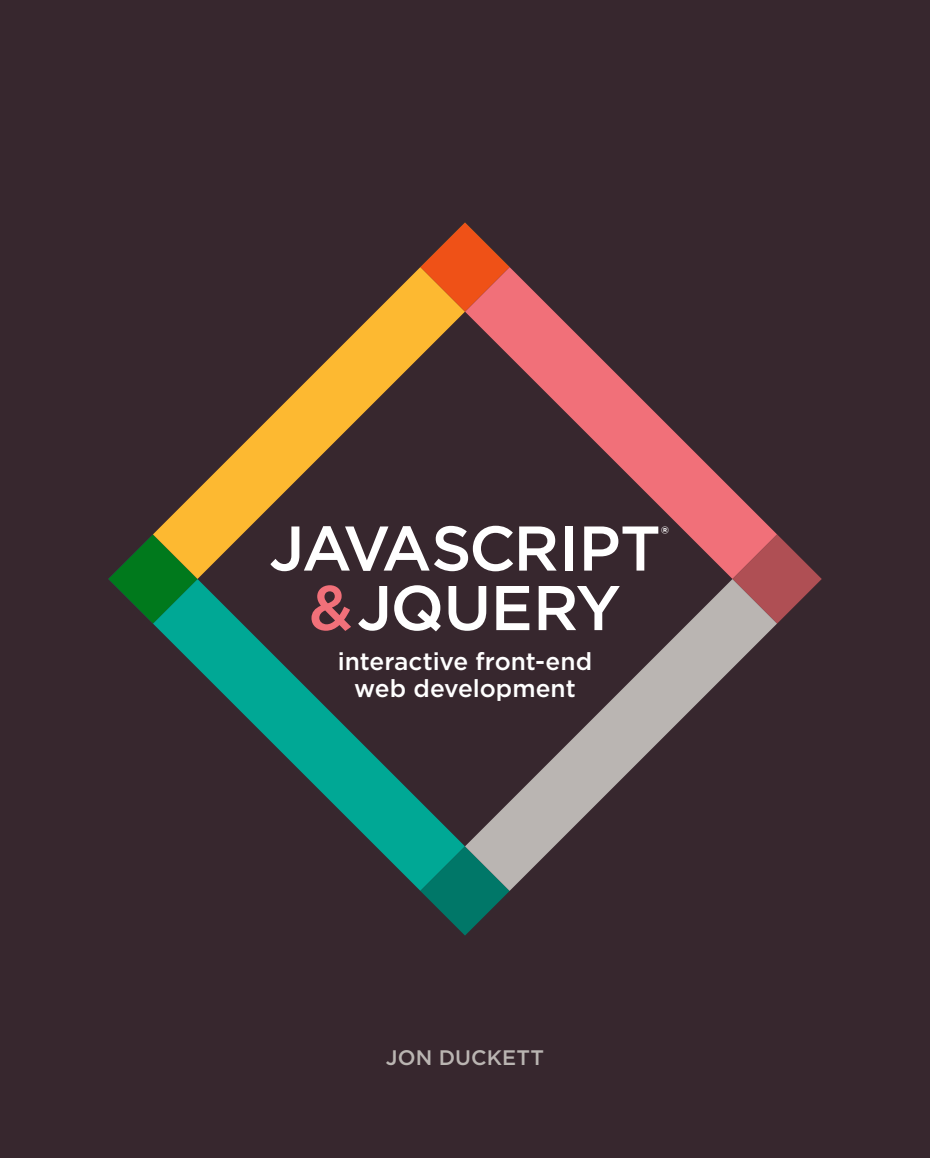
<style>
.page{position:relative;width:930px;height:1158px;background:#fff}
.page>*{position:absolute;margin:0;border:0;box-sizing:border-box;transform-origin:0 0}
.t1{font:500 63px "Gotham";letter-spacing:-.02em;color:#fff}
.Cover_Details{font:500 24.5px "Gotham";color:#fff}
.t2{font:500 21px "Gotham";letter-spacing:.005em;color:#bab5b2}
.t3{font:500 20.47px "Gotham";color:#fff}
.s1{color:#f17079}
</style>
<div class="page">
<div style="left:0;top:0;width:929px;height:1158px;background:#37272e"></div>
<svg style="left:153px;top:579px;width:312px;height:312px"></svg>
<svg style="left:153px;top:267px;width:312px;height:312px"></svg>
<svg style="left:108px;top:534px;width:89px;height:89px"></svg>
<svg style="left:465px;top:267px;width:311px;height:312px"></svg>
<svg style="left:420px;top:222px;width:89px;height:90px"></svg>
<svg style="left:420px;top:846px;width:89px;height:89px"></svg>
<svg style="left:465px;top:579px;width:311px;height:312px"></svg>
<svg style="left:732px;top:534px;width:89px;height:89px"></svg>
<p class="t1" style="left:269px;top:507px;width:393px">JAVASCRIPT</p>
<p class="t1" style="left:309px;top:566px;width:313px"><span class="s1">&amp;</span>JQUERY</p>
<p class="t3" style="left:661px;top:520px;width:9px">®</p>
<p class="Cover_Details" style="left:338px;top:645px;width:256px">interactive front-end</p>
<p class="Cover_Details" style="left:354px;top:672px;width:223px">web development</p>
<p class="t2" style="left:386px;top:1044px;width:160px">JON DUCKETT</p>
</div>
